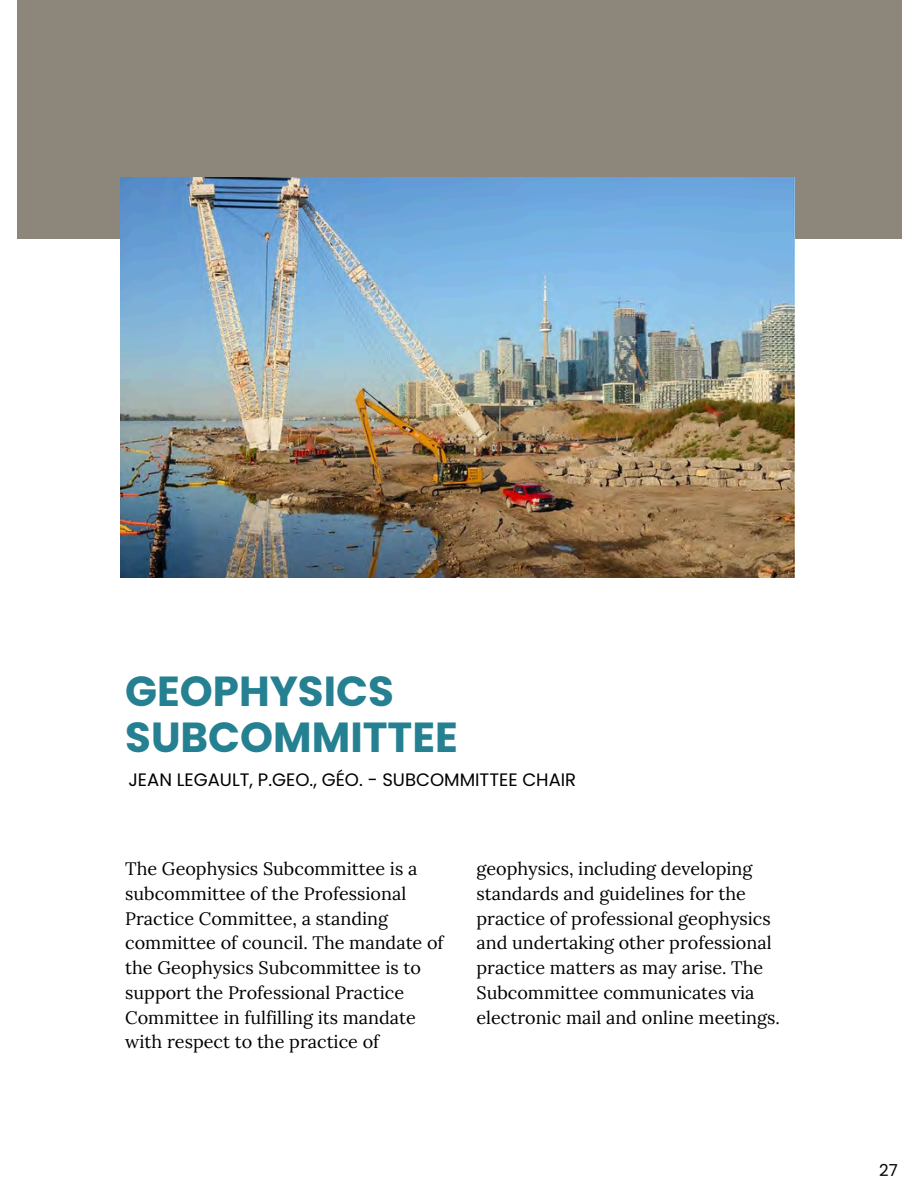
<style>
.page{position:relative;width:918px;height:1188px;background:#fff}
.page>*{position:absolute;margin:0;border:0;box-sizing:border-box;transform-origin:0 0}
.t1{font:700 42px/46.2px "Poppins";color:#258091}
.t2{font:18px/24.8px "Lora";color:#000}
.t3{font:18px "Poppins";color:#000}
.t4{font:16.5px "Poppins";color:#000}
</style>
<div class="page">
<div style="left:17px;top:0;width:884px;height:239px;background:#8d867a"></div>
<img style="left:121px;top:178px;width:674px;height:399px">
<h1 class="t1" style="left:125px;top:668px;width:334px">GEOPHYSICS<br>SUBCOMMITTEE</h1>
<h2 class="t3" style="left:128px;top:767px;width:449px">JEAN LEGAULT, P.GEO., GÉO. - SUBCOMMITTEE CHAIR</h2>
<p class="t2" style="left:125px;top:856px;width:320px">The Geophysics Subcommittee is a subcommittee of the Professional Practice Committee, a standing committee of council. The mandate of the Geophysics Subcommittee is to support the Professional Practice Committee in fulfilling its mandate with respect to the practice of</p>
<p class="t2" style="left:476px;top:856px;width:305px">geophysics, including developing standards and guidelines for the practice of professional geophysics and undertaking other professional practice matters as may arise. The Subcommittee communicates via electronic mail and online meetings.</p>
<p class="t4" style="left:879px;top:1159px;width:20px">27</p>
</div>
